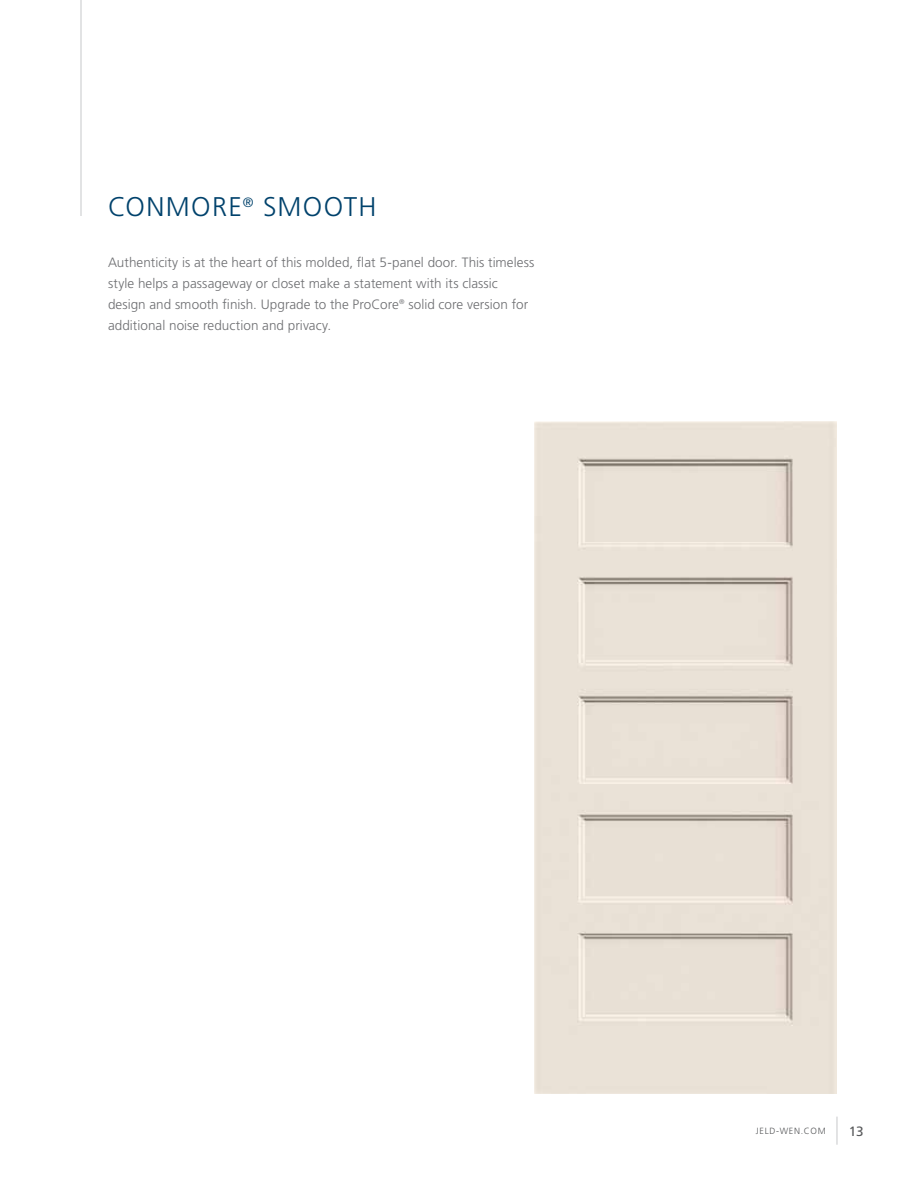
<style>
.page{position:relative;width:918px;height:1188px;background:#fff}
.page>*{position:absolute;margin:0;border:0;box-sizing:border-box;transform-origin:0 0}
.t1{font:300 27px "Frutiger LT Std";letter-spacing:.05em;color:#00426c}
.t2{font:300 13.5px/21px "Frutiger LT Std";letter-spacing:.005em;color:#6d6e71}
.t3{font:13.5px "Frutiger LT Std";color:#58595b}
.t4{font:300 9px "Frutiger LT Std";letter-spacing:.075em;color:#58595b}
</style>
<div class="page">
<img style="left:534px;top:421px;width:303px;height:672px">
<hr style="left:81px;top:0;width:1px;height:216px;background:#c7c8ca">
<svg style="left:837px;top:1117px;width:1px;height:28px"></svg>
<h1 class="t1" style="left:108px;top:191px;width:270px">CONMORE<sup>®</sup> SMOOTH</h1>
<p class="t2" style="left:108px;top:252px;width:428px">Authenticity is at the heart of this molded, flat 5-panel door. This timeless style helps a passageway or closet make a statement with its classic design and smooth finish. Upgrade to the ProCore<sup>®</sup> solid core version for additional noise reduction and privacy.</p>
<p class="t4" style="left:756px;top:1126px;width:71px">JELD-WEN.COM</p>
<p class="t3" style="left:849px;top:1123px;width:17px">13</p>
</div>
